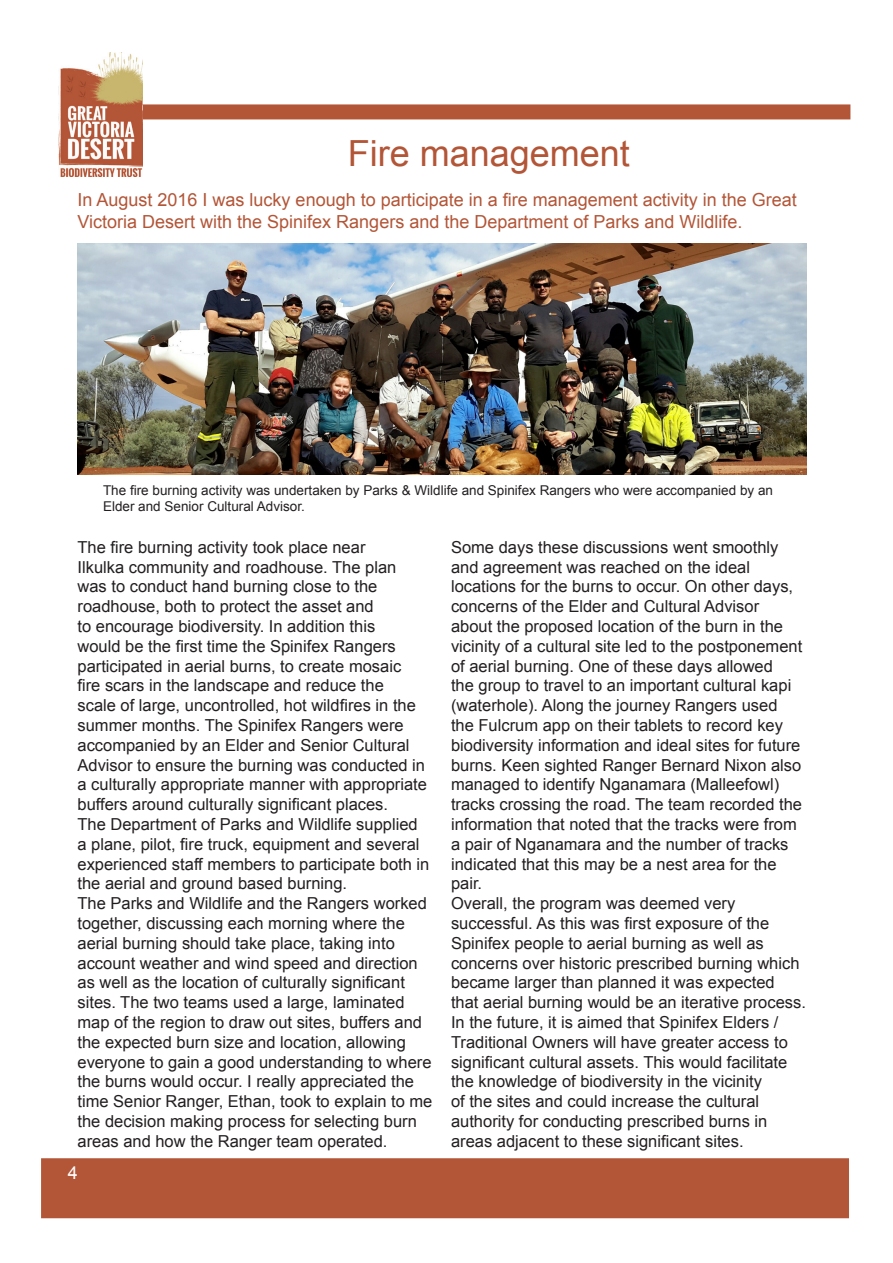
<style>
.page{position:relative;width:893px;height:1263px;background:#fff}
.page>*{position:absolute;margin:0;border:0;box-sizing:border-box;transform-origin:0 0}
.t1{font:36px "Arial";color:#b35537}
.t2{font:18px/21.6px "Arial";color:#b35537}
.t3{font:18px "Arial";color:#fff}
.t4{font:16.5px/19.8px "Arial";color:#231f20}
.t5{font:13.5px/16.2px "Arial";color:#231f20}
</style>
<div class="page">
<div style="left:139px;top:104px;width:711px;height:15px;background:#b35537"></div>
<div style="left:41px;top:1158px;width:808px;height:60px;background:#b35537"></div>
<img style="left:59px;top:53px;width:83px;height:123px">
<img style="left:78px;top:244px;width:729px;height:230px">
<p class="t1" style="left:348px;top:129px;width:284px">Fire management</p>
<p class="t2" style="left:78px;top:189px;width:721px">In August 2016 I was lucky enough to participate in a fire management activity in the Great<br>Victoria Desert with the Spinifex Rangers and the Department of Parks and Wildlife.</p>
<p class="t5" style="left:103px;top:482px;width:672px">The fire burning activity was undertaken by Parks &amp; Wildlife and Spinifex Rangers who were accompanied by an<br>Elder and Senior Cultural Advisor.</p>
<p class="t4" style="left:78px;top:537px;width:351px">The fire burning activity took place near<br>Ilkulka community and roadhouse. The plan was to conduct hand burning close to the roadhouse, both to protect the asset and<br>to encourage biodiversity. In addition this<br>would be the first time the Spinifex Rangers participated in aerial burns, to create mosaic fire scars in the landscape and reduce the<br>scale of large, uncontrolled, hot wildfires in the summer months. The Spinifex Rangers were accompanied by an Elder and Senior Cultural Advisor to ensure the burning was conducted in a culturally appropriate manner with appropriate buffers around culturally significant places.</p>
<p class="t4" style="left:78px;top:814px;width:353px">The Department of Parks and Wildlife supplied a plane, pilot, fire truck, equipment and several experienced staff members to participate both in the aerial and ground based burning.</p>
<p class="t4" style="left:78px;top:894px;width:356px">The Parks and Wildlife and the Rangers worked together, discussing each morning where the aerial burning should take place, taking into account weather and wind speed and direction as well as the location of culturally significant sites. The two teams used a large, laminated map of the region to draw out sites, buffers and the expected burn size and location, allowing everyone to gain a good understanding to where the burns would occur. I really appreciated the time Senior Ranger, Ethan, took to explain to me the decision making process for selecting burn areas and how the Ranger team operated.</p>
<p class="t3" style="left:68px;top:1160px;width:12px">4</p>
<p class="t4" style="left:451px;top:537px;width:353px">Some days these discussions went smoothly and agreement was reached on the ideal locations for the burns to occur. On other days, concerns of the Elder and Cultural Advisor about the proposed location of the burn in the vicinity of a cultural site led to the postponement of aerial burning. One of these days allowed<br>the group to travel to an important cultural kapi (waterhole). Along the journey Rangers used the Fulcrum app on their tablets to record key biodiversity information and ideal sites for future burns. Keen sighted Ranger Bernard Nixon also managed to identify Nganamara (Malleefowl) tracks crossing the road. The team recorded the information that noted that the tracks were from a pair of Nganamara and the number of tracks indicated that this may be a nest area for the pair.</p>
<p class="t4" style="left:451px;top:894px;width:356px">Overall, the program was deemed very successful. As this was first exposure of the Spinifex people to aerial burning as well as concerns over historic prescribed burning which became larger than planned it was expected that aerial burning would be an iterative process.</p>
<p class="t4" style="left:451px;top:1012px;width:338px">In the future, it is aimed that Spinifex Elders / Traditional Owners will have greater access to significant cultural assets. This would facilitate the knowledge of biodiversity in the vicinity<br>of the sites and could increase the cultural authority for conducting prescribed burns in areas adjacent to these significant sites.</p>
</div>
